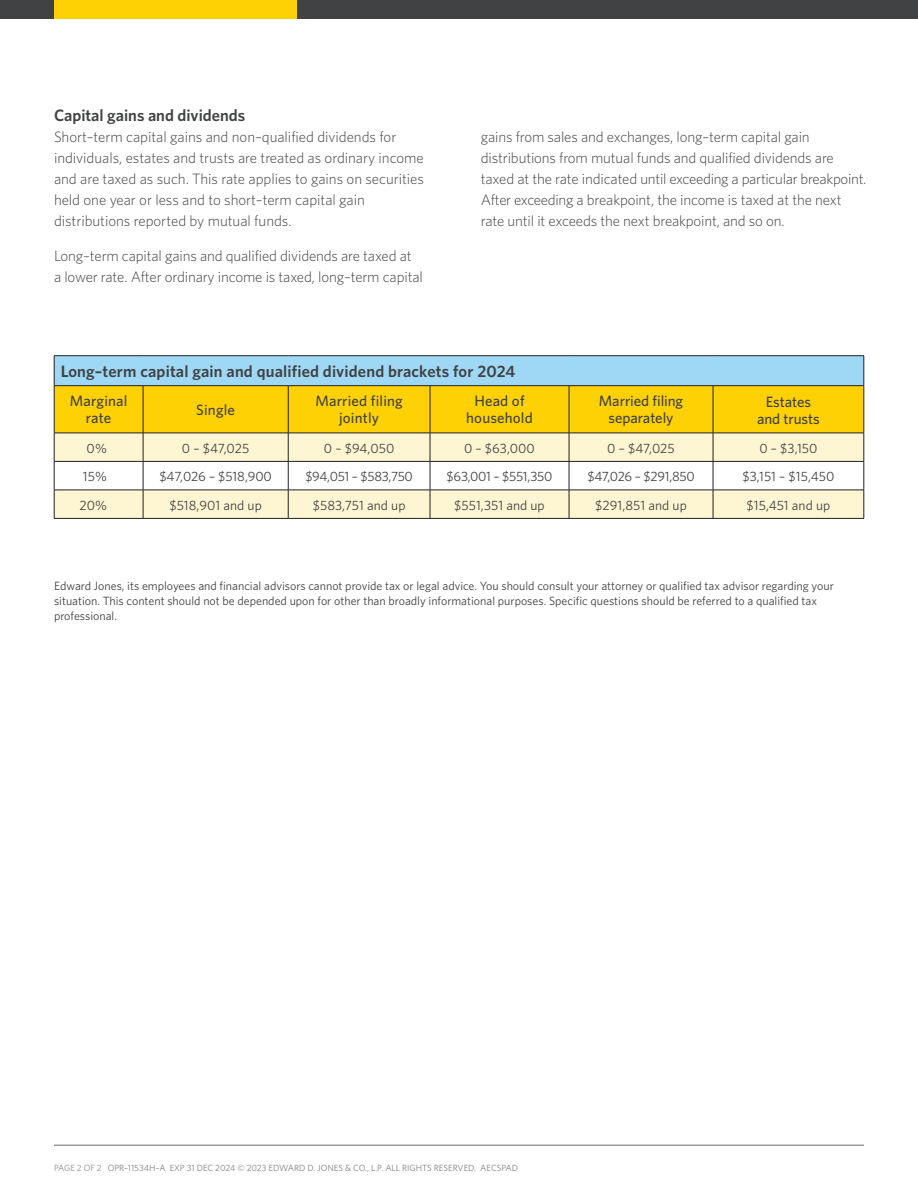
<style>
.page{position:relative;width:918px;height:1188px;background:#fff}
.page>*{position:absolute;margin:0;border:0;box-sizing:border-box;transform-origin:0 0}
.Table_Header{font:600 16.5px "Whitney";letter-spacing:.01em;color:#414243}
.Sub_Head{font:600 16.5px "Whitney";color:#414243}
.Body{font:300 15px/21px "Whitney";letter-spacing:-.01em;color:#414243}
.Table_Sub_Heads{font:500 15px/16.5px "Whitney";letter-spacing:.01em;color:#414243;text-align:center}
.Table_Copy{font:13.5px "Whitney";color:#414243}
.Table_Copy-2{font:13.5px "Whitney";letter-spacing:-.02em;color:#414243}
.Disclaimers{font:12px/15px "Whitney";color:#414243}
.t1{font:9px "Whitney";color:#808285}
.s1{color:#8d8f92}
</style>
<div class="page">
<div style="left:54px;top:356px;width:810px;height:30px;background:#9ed8f5"></div>
<svg style="left:54px;top:386px;width:811px;height:132px"></svg>
<hr style="left:54px;top:518px;width:89px;height:1px;background:#231f20">
<hr style="left:143px;top:518px;width:145px;height:1px;background:#231f20">
<hr style="left:288px;top:518px;width:142px;height:1px;background:#231f20">
<hr style="left:430px;top:518px;width:139px;height:1px;background:#231f20">
<hr style="left:569px;top:518px;width:144px;height:1px;background:#231f20">
<hr style="left:713px;top:518px;width:151px;height:1px;background:#231f20">
<hr style="left:54px;top:355px;width:89px;height:1px;background:#231f20">
<hr style="left:54px;top:356px;width:1px;height:30px;background:#231f20">
<hr style="left:143px;top:355px;width:145px;height:1px;background:#231f20">
<hr style="left:288px;top:355px;width:142px;height:1px;background:#231f20">
<hr style="left:430px;top:355px;width:139px;height:1px;background:#231f20">
<hr style="left:569px;top:355px;width:144px;height:1px;background:#231f20">
<hr style="left:713px;top:355px;width:151px;height:1px;background:#231f20">
<hr style="left:864px;top:356px;width:1px;height:30px;background:#231f20">
<hr style="left:54px;top:385px;width:89px;height:1px;background:#231f20">
<hr style="left:143px;top:385px;width:145px;height:1px;background:#231f20">
<hr style="left:288px;top:385px;width:142px;height:1px;background:#231f20">
<hr style="left:430px;top:385px;width:139px;height:1px;background:#231f20">
<hr style="left:569px;top:385px;width:144px;height:1px;background:#231f20">
<hr style="left:713px;top:385px;width:151px;height:1px;background:#231f20">
<div style="left:0;top:0;width:918px;height:18px;background:#414243"></div>
<div style="left:54px;top:0;width:243px;height:18px;background:#fed105"></div>
<hr style="left:54px;top:1145px;width:810px;height:1px;background:#6a6b6e">
<h2 class="Sub_Head" style="left:54px;top:104px;width:193px">Capital gains and dividends</h2>
<p class="Body" style="left:54px;top:126px;width:372px">Short–term capital gains and non–qualified dividends for individuals, estates and trusts are treated as ordinary income and are taxed as such. This rate applies to gains on securities held one year or less and to short–term capital gain distributions reported by mutual funds.</p>
<p class="Body" style="left:54px;top:245px;width:370px">Long–term capital gains and qualified dividends are taxed at<br>a lower rate. After ordinary income is taxed, long–term capital</p>
<p class="Body" style="left:481px;top:126px;width:387px">gains from sales and exchanges, long–term capital gain distributions from mutual funds and qualified dividends are taxed at the rate indicated until exceeding a particular breakpoint.<br>After exceeding a breakpoint, the income is taxed at the next rate until it exceeds the next breakpoint, and so on.</p>
<p class="Table_Header" style="left:61px;top:361px;width:456px">Long–term capital gain and qualified dividend brackets for 2024</p>
<p class="Table_Sub_Heads" style="left:70px;top:393px;width:59px">Marginal rate</p>
<p class="Table_Sub_Heads" style="left:196px;top:401px;width:40px">Single</p>
<p class="Table_Sub_Heads" style="left:316px;top:393px;width:89px">Married filing jointly</p>
<p class="Table_Sub_Heads" style="left:466px;top:393px;width:68px">Head of household</p>
<p class="Table_Sub_Heads" style="left:599px;top:393px;width:86px">Married filing separately</p>
<p class="Table_Sub_Heads" style="left:757px;top:393px;width:64px">Estates and trusts</p>
<h3 class="Table_Copy" style="left:87px;top:439px;width:22px">0%</h3>
<h3 class="Table_Copy" style="left:182px;top:439px;width:69px">0 – $47,025</h3>
<h3 class="Table_Copy" style="left:324px;top:439px;width:72px">0 – $94,050</h3>
<h3 class="Table_Copy" style="left:464px;top:439px;width:72px">0 – $63,000</h3>
<h3 class="Table_Copy" style="left:607px;top:439px;width:69px">0 – $47,025</h3>
<h3 class="Table_Copy" style="left:759px;top:439px;width:60px">0 – $3,150</h3>
<h3 class="Table_Copy" style="left:83px;top:467px;width:26px">15%</h3>
<h3 class="Table_Copy" style="left:159px;top:467px;width:114px">$47,026 – $518,900</h3>
<h3 class="Table_Copy-2" style="left:305px;top:467px;width:109px">$94,051 – $583,750</h3>
<h3 class="Table_Copy-2" style="left:447px;top:467px;width:107px">$63,001 – $551,350</h3>
<h3 class="Table_Copy-2" style="left:587px;top:467px;width:109px">$47,026 – $291,850</h3>
<h3 class="Table_Copy" style="left:743px;top:467px;width:93px">$3,151 – $15,450</h3>
<h3 class="Table_Copy" style="left:79px;top:496px;width:29px">20%</h3>
<h3 class="Table_Copy" style="left:170px;top:496px;width:94px">$518,901 and up</h3>
<h3 class="Table_Copy" style="left:313px;top:496px;width:94px">$583,751 and up</h3>
<h3 class="Table_Copy" style="left:454px;top:496px;width:92px">$551,351 and up</h3>
<h3 class="Table_Copy" style="left:595px;top:496px;width:93px">$291,851 and up</h3>
<h3 class="Table_Copy" style="left:747px;top:496px;width:85px">$15,451 and up</h3>
<p class="Disclaimers" style="left:54px;top:578px;width:781px">Edward Jones, its employees and financial advisors cannot provide tax or legal advice. You should consult your attorney or qualified tax advisor regarding your situation. This content should not be depended upon for other than broadly informational purposes. Specific questions should be referred to a qualified tax professional.</p>
<p class="t1" style="left:54px;top:1161px;width:466px"><span class="s1">PAGE 2 OF 2</span> OPR–11534H–A EXP 31 DEC 2024 © 2023 EDWARD D. JONES &amp; CO., L.P. ALL RIGHTS RESERVED. AECSPAD</p>
</div>
